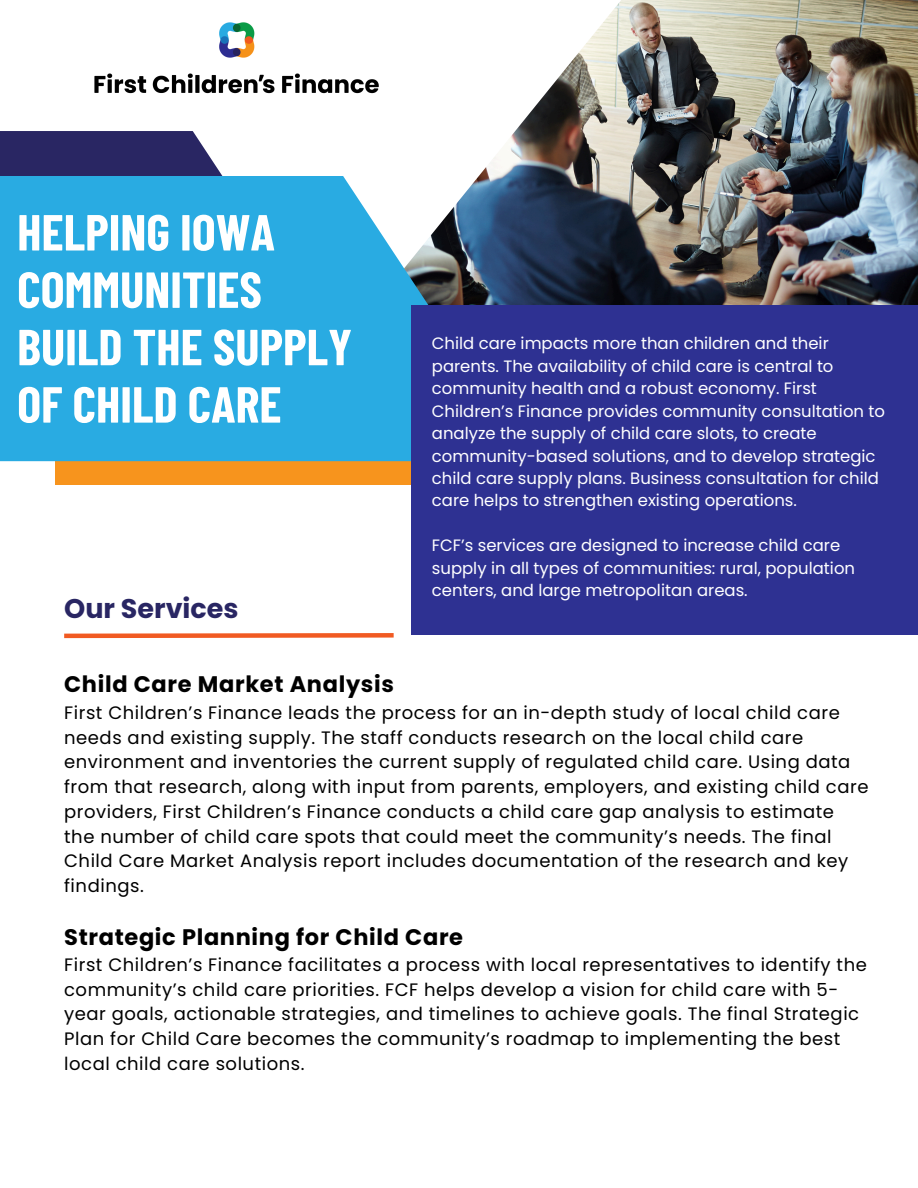
<style>
.page{position:relative;width:918px;height:1188px;background:#fff}
.page>*{position:absolute;margin:0;border:0;box-sizing:border-box;transform-origin:0 0}
.t1{font:700 50.55px/57.3px "Barlow Condensed";color:#fff}
.t2{font:700 27px "Poppins";color:#292663}
.t3{font:700 22.5px "Poppins";letter-spacing:.03em;color:#000}
.t4{font:18px/24.8px "Poppins";letter-spacing:.03em;color:#000}
.t5{font:16.5px/22.5px "Poppins";color:#fff}
</style>
<div class="page">
<svg style="left:64px;top:633px;width:330px;height:6px"></svg>
<img style="left:479px;top:0;width:439px;height:477px">
<svg style="left:0;top:131px;width:223px;height:45px;background:#37356d"></svg>
<div style="left:55px;top:443px;width:816px;height:42px;background:#f7941d"></div>
<svg style="left:0;top:176px;width:531px;height:285px;background:#35a6d8"></svg>
<img style="left:94px;top:22px;width:285px;height:72px">
<div style="left:411px;top:306px;width:506px;height:329px;background:#2e3192"></div>
<p class="t1" style="left:17px;top:202px;width:336px">HELPING IOWA<br>COMMUNITIES<br>BUILD THE SUPPLY<br>OF CHILD CARE</p>
<p class="t2" style="left:64px;top:590px;width:176px">Our Services</p>
<p class="t5" style="left:432px;top:332px;width:455px">Child care impacts more than children and their parents. The availability of child care is central to community health and a robust economy. First Children’s Finance provides community consultation to analyze the supply of child care slots, to create community-based solutions, and to develop strategic child care supply plans. Business consultation for child care helps to strengthen existing operations.</p>
<h2 class="t5" style="left:432px;top:534px;width:425px">FCF’s services are designed to increase child care supply in all types of communities: rural, population centers, and large metropolitan areas.</h2>
<p class="t3" style="left:64px;top:668px;width:331px">Child Care Market Analysis</p>
<p class="t4" style="left:64px;top:700px;width:806px">First Children’s Finance leads the process for an in-depth study of local child care needs and existing supply. The staff conducts research on the local child care environment and inventories the current supply of regulated child care. Using data from that research, along with input from parents, employers, and existing child care providers, First Children’s Finance conducts a child care gap analysis to estimate the number of child care spots that could meet the community’s needs. The final Child Care Market Analysis report includes documentation of the research and key findings.</p>
<p class="t3" style="left:64px;top:921px;width:400px">Strategic Planning for Child Care</p>
<p class="t4" style="left:64px;top:952px;width:804px">First Children’s Finance facilitates a process with local representatives to identify the</p>
<p class="t4" style="left:64px;top:977px;width:797px">community’s child care priorities. FCF helps develop a vision for child care with 5- year goals, actionable strategies, and timelines to achieve goals. The final Strategic Plan for Child Care becomes the community’s roadmap to implementing the best local child care solutions.</p>
</div>
